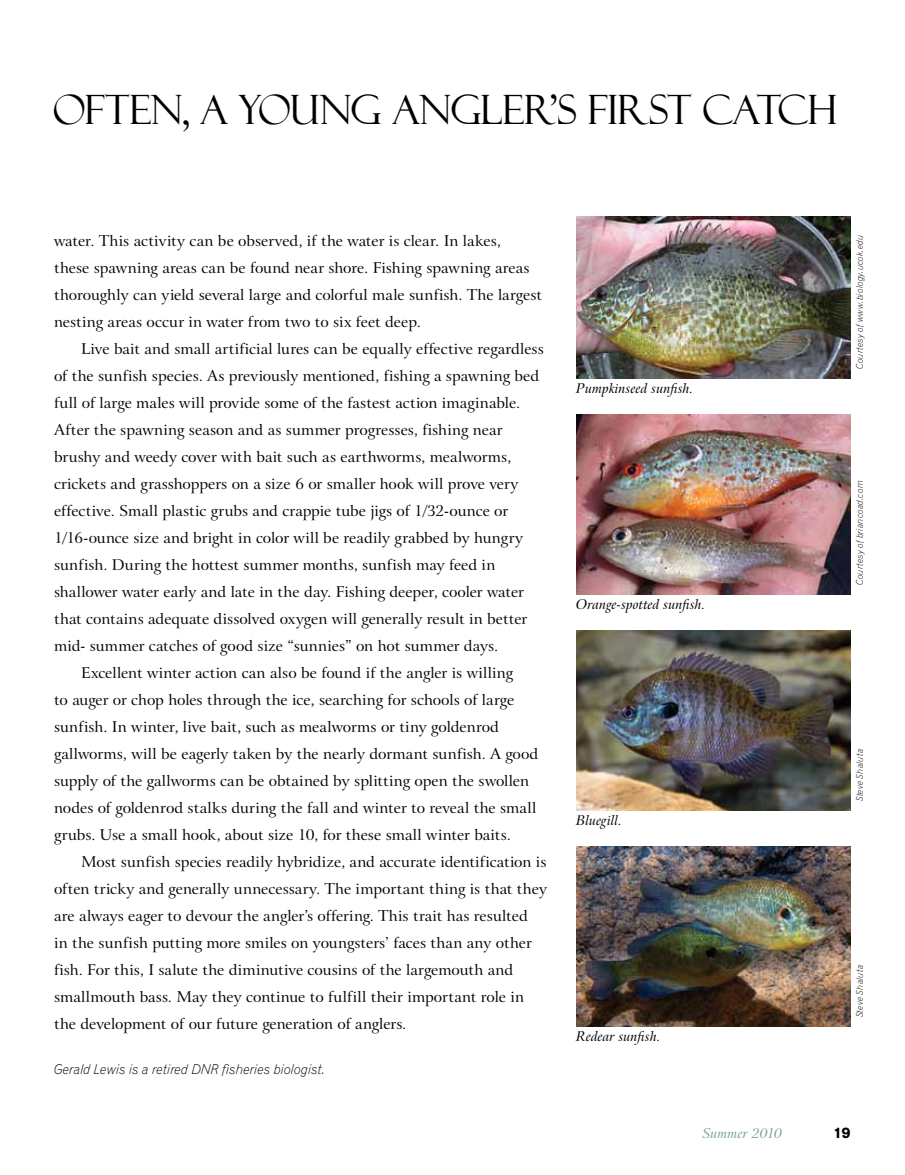
<style>
.page{position:relative;width:905px;height:1175px;background:#fff}
.page>*{position:absolute;margin:0;border:0;box-sizing:border-box;transform-origin:0 0}
.t1{font:40.5px "Felix Titling";letter-spacing:-.025em;color:#000}
.t2{font:15px/27px "Arrus BT";color:#000}
.t3{font:15px "Gothic 725 BT Black A";color:#000}
.t4{font:italic 13.5px "Arrus BT";color:#000}
.t5{font:13.5px "Gothic 720 BT Light Italic B";letter-spacing:-.005em;color:#000}
.t6{font:italic 13.5px "Arrus BT";letter-spacing:-.005em;color:#72a492}
.t7{font:9px "Gothic 720 BT Light Italic B";letter-spacing:.015em;color:#000}
</style>
<div class="page">
<img style="left:576px;top:414px;width:274px;height:180px">
<img style="left:576px;top:216px;width:274px;height:162px">
<img style="left:576px;top:846px;width:274px;height:180px">
<img style="left:576px;top:630px;width:274px;height:180px">
<h1 class="t1" style="left:53px;top:86px;width:786px">OFTEN, A YOUNG ANGLER’S FIRST CATCH</h1>
<p class="t2" style="left:54px;top:227px;width:489px">water. This activity can be observed, if the water is clear. In lakes,<br>these spawning areas can be found near shore. Fishing spawning areas thoroughly can yield several large and colorful male sunfish. The largest nesting areas occur in water from two to six feet deep.</p>
<p class="t2" style="left:81px;top:335px;width:464px">Live bait and small artificial lures can be equally effective regardless</p>
<p class="t2" style="left:54px;top:362px;width:486px">of the sunfish species. As previously mentioned, fishing a spawning bed</p>
<p class="t2" style="left:54px;top:389px;width:468px">full of large males will provide some of the fastest action imaginable.</p>
<p class="t2" style="left:54px;top:416px;width:450px">After the spawning season and as summer progresses, fishing near</p>
<p class="t2" style="left:54px;top:443px;width:459px">brushy and weedy cover with bait such as earthworms, mealworms,</p>
<p class="t2" style="left:54px;top:470px;width:466px">crickets and grasshoppers on a size 6 or smaller hook will prove very</p>
<p class="t2" style="left:54px;top:497px;width:455px">effective. Small plastic grubs and crappie tube jigs of 1/32-ounce or</p>
<p class="t2" style="left:54px;top:524px;width:470px">1/16-ounce size and bright in color will be readily grabbed by hungry</p>
<p class="t2" style="left:54px;top:551px;width:443px">sunfish. During the hottest summer months, sunfish may feed in</p>
<p class="t2" style="left:54px;top:578px;width:471px">shallower water early and late in the day. Fishing deeper, cooler water</p>
<p class="t2" style="left:54px;top:605px;width:475px">that contains adequate dissolved oxygen will generally result in better</p>
<p class="t2" style="left:54px;top:632px;width:446px">mid- summer catches of good size “sunnies” on hot summer days.</p>
<p class="t2" style="left:81px;top:659px;width:434px">Excellent winter action can also be found if the angler is willing</p>
<p class="t2" style="left:54px;top:686px;width:462px">to auger or chop holes through the ice, searching for schools of large</p>
<p class="t2" style="left:54px;top:713px;width:446px">sunfish. In winter, live bait, such as mealworms or tiny goldenrod</p>
<p class="t2" style="left:54px;top:740px;width:486px">gallworms, will be eagerly taken by the nearly dormant sunfish. A good</p>
<p class="t2" style="left:54px;top:767px;width:476px">supply of the gallworms can be obtained by splitting open the swollen</p>
<p class="t2" style="left:54px;top:794px;width:484px">nodes of goldenrod stalks during the fall and winter to reveal the small</p>
<p class="t2" style="left:54px;top:821px;width:458px">grubs. Use a small hook, about size 10, for these small winter baits.</p>
<p class="t2" style="left:81px;top:848px;width:467px">Most sunfish species readily hybridize, and accurate identification is</p>
<p class="t2" style="left:54px;top:875px;width:494px">often tricky and generally unnecessary. The important thing is that they</p>
<p class="t2" style="left:54px;top:902px;width:475px">are always eager to devour the angler’s offering. This trait has resulted</p>
<p class="t2" style="left:54px;top:929px;width:479px">in the sunfish putting more smiles on youngsters’ faces than any other</p>
<p class="t2" style="left:54px;top:956px;width:460px">fish. For this, I salute the diminutive cousins of the largemouth and</p>
<p class="t2" style="left:54px;top:983px;width:471px">smallmouth bass. May they continue to fulfill their important role in</p>
<p class="t2" style="left:54px;top:1010px;width:354px">the development of our future generation of anglers.</p>
<p class="t5" style="left:54px;top:1060px;width:273px">Gerald Lewis is a retired DNR fisheries biologist.</p>
<p class="t4" style="left:576px;top:380px;width:119px">Pumpkinseed sunfish.</p>
<p class="t4" style="left:576px;top:596px;width:131px">Orange-spotted sunfish.</p>
<p class="t4" style="left:576px;top:812px;width:47px">Bluegill.</p>
<p class="t4" style="left:576px;top:1028px;width:86px">Redear sunfish.</p>
<p class="t7" style="left:854px;top:369px;width:136px;rotate:-90deg">Courtesy of www.biology.ucok.edu</p>
<p class="t7" style="left:854px;top:585px;width:106px;rotate:-90deg">Courtesy of briancoad.com</p>
<p class="t7" style="left:854px;top:801px;width:54px;rotate:-90deg">Steve Shaluta</p>
<p class="t7" style="left:854px;top:1017px;width:54px;rotate:-90deg">Steve Shaluta</p>
<p class="t6" style="left:702px;top:1124px;width:81px">Summer 2010</p>
<p class="t3" style="left:833px;top:1123px;width:19px">19</p>
</div>
